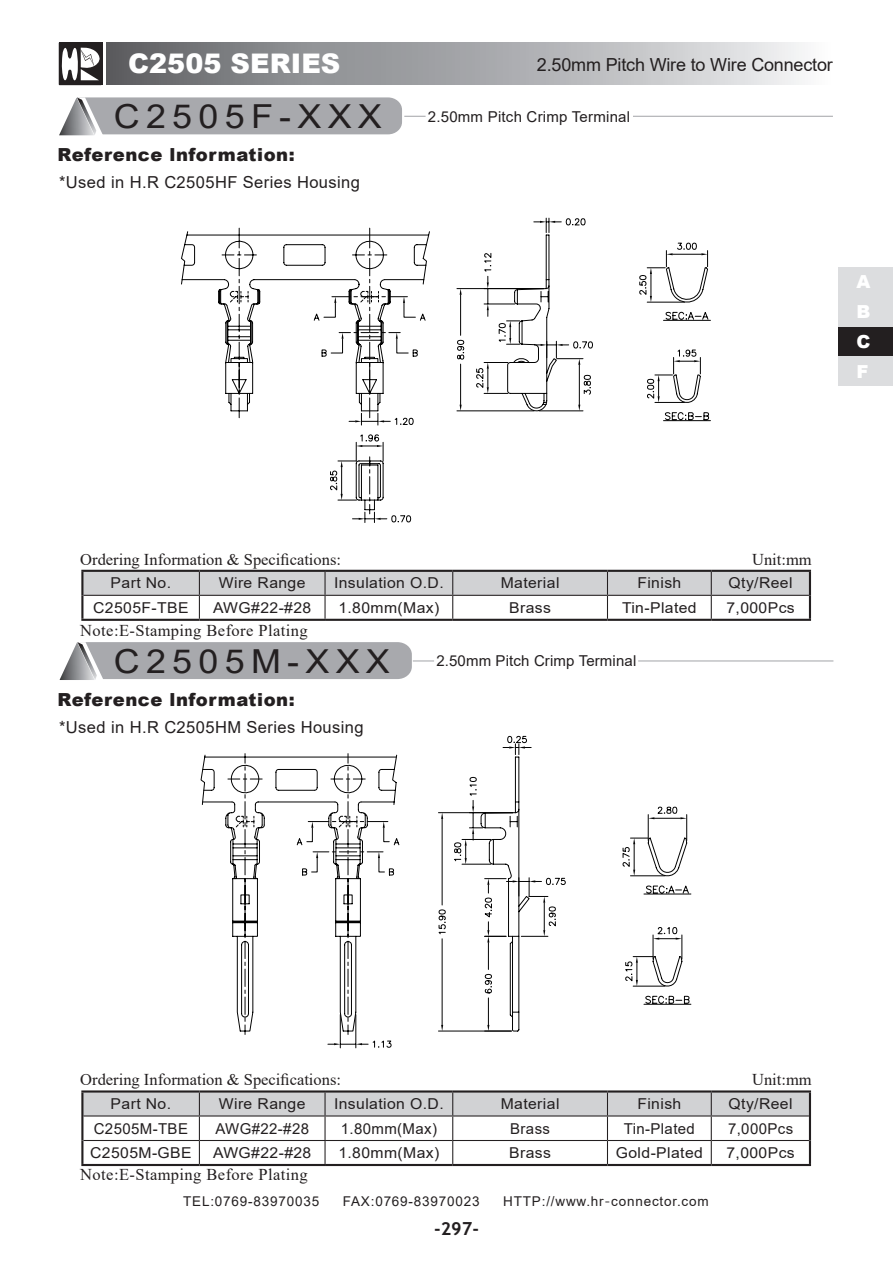
<style>
.page{position:relative;width:893px;height:1263px;background:#fff}
.page>*{position:absolute;margin:0;border:0;box-sizing:border-box;transform-origin:0 0}
.t1{font:33px "Arial";letter-spacing:.175em;color:#231f20;scale:1.09 1}
.t2{font:900 27px "Arial";letter-spacing:.005em;color:#fff}
.t3{font:900 18px "Arial";letter-spacing:.03em;color:#231f20}
.t4{font:18px "Arial";letter-spacing:-.01em;color:#231f20}
.t5{font:700 18px "Trebuchet MS";color:#231f20}
.t6{font:900 18px/30px "Arial";color:#fff;text-align:justify}
.t7{font:16.5px "Times New Roman";color:#231f20}
.t8{font:16.5px "Arial";letter-spacing:.025em;color:#231f20}
.t9{font:16.5px "Times New Roman";letter-spacing:.025em;color:#231f20}
.t10{font:15px "Arial";letter-spacing:.025em;color:#231f20;scale:1.05 1}
.t11{font:15px "Arial";letter-spacing:.025em;color:#231f20}
.t12{font:13.5px "Arial";letter-spacing:.06em;color:#231f20}
.s1{font-family:"Microsoft Jheng Hei"}
</style>
<div class="page">
<div style="left:838px;top:267px;width:55px;height:30px;background:#dcdddf"></div>
<div style="left:838px;top:297px;width:55px;height:30px;background:#dcdddf"></div>
<div style="left:838px;top:327px;width:55px;height:30px;background:#231f20"></div>
<div style="left:838px;top:356px;width:55px;height:30px;background:#dcdddf"></div>
<div style="left:107px;top:43px;width:726px;height:42px;background:linear-gradient(to right,#606165,#f2f3f5)"></div>
<hr style="left:633px;top:116px;width:200px;height:1px;background:#a8a9ad">
<svg style="left:59px;top:97px;width:367px;height:38px;background:#b1b2b6"></svg>
<svg style="left:59px;top:42px;width:43px;height:43px"></svg>
<svg style="left:83px;top:572px;width:726px;height:47px"></svg>
<hr style="left:81px;top:570px;width:118px;height:2px;background:#231f20">
<hr style="left:81px;top:572px;width:2px;height:23px;background:#231f20">
<hr style="left:199px;top:570px;width:126px;height:2px;background:#231f20">
<hr style="left:325px;top:570px;width:128px;height:2px;background:#231f20">
<hr style="left:453px;top:570px;width:154px;height:2px;background:#231f20">
<hr style="left:607px;top:570px;width:104px;height:2px;background:#231f20">
<hr style="left:711px;top:570px;width:100px;height:2px;background:#231f20">
<hr style="left:809px;top:572px;width:2px;height:23px;background:#231f20">
<hr style="left:81px;top:595px;width:2px;height:24px;background:#231f20">
<hr style="left:809px;top:595px;width:2px;height:24px;background:#231f20">
<hr style="left:81px;top:619px;width:118px;height:2px;background:#231f20">
<hr style="left:199px;top:619px;width:126px;height:2px;background:#231f20">
<hr style="left:325px;top:619px;width:128px;height:2px;background:#231f20">
<hr style="left:453px;top:619px;width:154px;height:2px;background:#231f20">
<hr style="left:607px;top:619px;width:104px;height:2px;background:#231f20">
<hr style="left:711px;top:619px;width:100px;height:2px;background:#231f20">
<svg style="left:83px;top:1092px;width:726px;height:72px"></svg>
<hr style="left:81px;top:1090px;width:118px;height:2px;background:#231f20">
<hr style="left:81px;top:1092px;width:2px;height:24px;background:#231f20">
<hr style="left:199px;top:1090px;width:126px;height:2px;background:#231f20">
<hr style="left:325px;top:1090px;width:128px;height:2px;background:#231f20">
<hr style="left:453px;top:1090px;width:154px;height:2px;background:#231f20">
<hr style="left:607px;top:1090px;width:104px;height:2px;background:#231f20">
<hr style="left:711px;top:1090px;width:100px;height:2px;background:#231f20">
<hr style="left:809px;top:1092px;width:2px;height:24px;background:#231f20">
<hr style="left:81px;top:1116px;width:2px;height:24px;background:#231f20">
<hr style="left:809px;top:1116px;width:2px;height:24px;background:#231f20">
<hr style="left:81px;top:1140px;width:2px;height:24px;background:#231f20">
<hr style="left:809px;top:1140px;width:2px;height:24px;background:#231f20">
<hr style="left:81px;top:1164px;width:118px;height:2px;background:#231f20">
<hr style="left:199px;top:1164px;width:126px;height:2px;background:#231f20">
<hr style="left:325px;top:1164px;width:128px;height:2px;background:#231f20">
<hr style="left:453px;top:1164px;width:154px;height:2px;background:#231f20">
<hr style="left:607px;top:1164px;width:104px;height:2px;background:#231f20">
<hr style="left:711px;top:1164px;width:100px;height:2px;background:#231f20">
<hr style="left:638px;top:660px;width:195px;height:1px;background:#a8a9ad">
<svg style="left:60px;top:642px;width:374px;height:38px;background:#b1b1b5"></svg>
<svg style="left:181px;top:228px;width:141px;height:190px"></svg>
<svg style="left:322px;top:218px;width:386px;height:305px"></svg>
<svg style="left:201px;top:771px;width:490px;height:234px"></svg>
<svg style="left:202px;top:736px;width:364px;height:312px"></svg>
<h2 class="t2" style="left:128px;top:44px;width:214px">C2505 SERIES</h2>
<p class="t4" style="left:537px;top:52px;width:297px">2.50mm Pitch Wire to Wire Connector</p>
<h1 class="t1" style="left:114px;top:94px;width:247px">C2505F-XXX</h1>
<p class="t11" style="left:428px;top:106px;width:204px">2.50mm Pitch Crimp Terminal</p>
<p class="t3" style="left:58px;top:141px;width:239px">Reference lnformation:</p>
<p class="t8" style="left:59px;top:171px;width:303px">*Used in H.R C2505HF Series Housing</p>
<p class="t6" style="left:856px;top:266px;width:16px">A B C F</p>
<p class="t7" style="left:80px;top:547px;width:262px">Ordering Information &amp; Specifications:</p>
<p class="t7" style="left:752px;top:547px;width:61px">Unit:mm</p>
<p class="t10" style="left:111px;top:573px;width:59px">Part No.</p>
<p class="t10" style="left:219px;top:573px;width:84px">Wire Range</p>
<p class="t10" style="left:334px;top:573px;width:106px">Insulation O.D.</p>
<p class="t10" style="left:501px;top:573px;width:57px">Material</p>
<p class="t10" style="left:637px;top:573px;width:43px">Finish</p>
<p class="t10" style="left:729px;top:573px;width:62px">Qty/Reel</p>
<p class="t10" style="left:93px;top:597px;width:92px">C2505F-TBE</p>
<p class="t10" style="left:213px;top:597px;width:95px">AWG#22-#28</p>
<p class="t10" style="left:338px;top:597px;width:98px">1.80mm(Max)</p>
<p class="t10" style="left:509px;top:597px;width:41px">Brass</p>
<p class="t10" style="left:622px;top:597px;width:73px">Tin-Plated</p>
<p class="t10" style="left:726px;top:597px;width:67px">7,000Pcs</p>
<p class="t9" style="left:80px;top:618px;width:229px">Note:E-Stamping Before Plating</p>
<h1 class="t1" style="left:114px;top:639px;width:255px">C2505M-XXX</h1>
<p class="t3" style="left:58px;top:686px;width:239px">Reference lnformation:</p>
<p class="t8" style="left:59px;top:716px;width:306px">*Used in H.R C2505HM Series Housing</p>
<p class="t11" style="left:436px;top:651px;width:201px">2.50mm Pitch Crimp Terminal</p>
<p class="t7" style="left:80px;top:1068px;width:262px">Ordering Information &amp; Specifications:</p>
<p class="t7" style="left:752px;top:1068px;width:61px">Unit:mm</p>
<p class="t10" style="left:111px;top:1093px;width:59px">Part No.</p>
<p class="t10" style="left:219px;top:1093px;width:84px">Wire Range</p>
<p class="t10" style="left:334px;top:1093px;width:106px">Insulation O.D.</p>
<p class="t10" style="left:501px;top:1093px;width:57px">Material</p>
<p class="t10" style="left:637px;top:1093px;width:43px">Finish</p>
<p class="t10" style="left:729px;top:1093px;width:62px">Qty/Reel</p>
<p class="t11" style="left:94px;top:1118px;width:96px">C2505M-TBE</p>
<p class="t11" style="left:215px;top:1118px;width:95px">AWG#22-#28</p>
<p class="t11" style="left:341px;top:1118px;width:98px">1.80mm(Max)</p>
<p class="t11" style="left:510px;top:1118px;width:41px">Brass</p>
<p class="t11" style="left:624px;top:1118px;width:73px">Tin-Plated</p>
<p class="t11" style="left:728px;top:1118px;width:67px">7,000Pcs</p>
<p class="t10" style="left:90px;top:1142px;width:98px">C2505M-GBE</p>
<p class="t10" style="left:213px;top:1142px;width:95px">AWG#22-#28</p>
<p class="t10" style="left:338px;top:1142px;width:98px">1.80mm(Max)</p>
<p class="t10" style="left:509px;top:1142px;width:41px">Brass</p>
<p class="t10" style="left:616px;top:1142px;width:84px">Gold-Plated</p>
<p class="t10" style="left:726px;top:1142px;width:67px">7,000Pcs</p>
<p class="t9" style="left:80px;top:1163px;width:229px">Note:E-Stamping Before Plating</p>
<p class="t12" style="left:183px;top:1192px;width:138px">TEL:0769-83970035</p>
<p class="t12" style="left:343px;top:1192px;width:138px">FAX:0769-83970023</p>
<p class="t12" style="left:503px;top:1192px;width:207px">HTTP://www.hr<span class="s1">-</span>connector.com</p>
<p class="t5" style="left:434px;top:1218px;width:46px">-297-</p>
</div>
